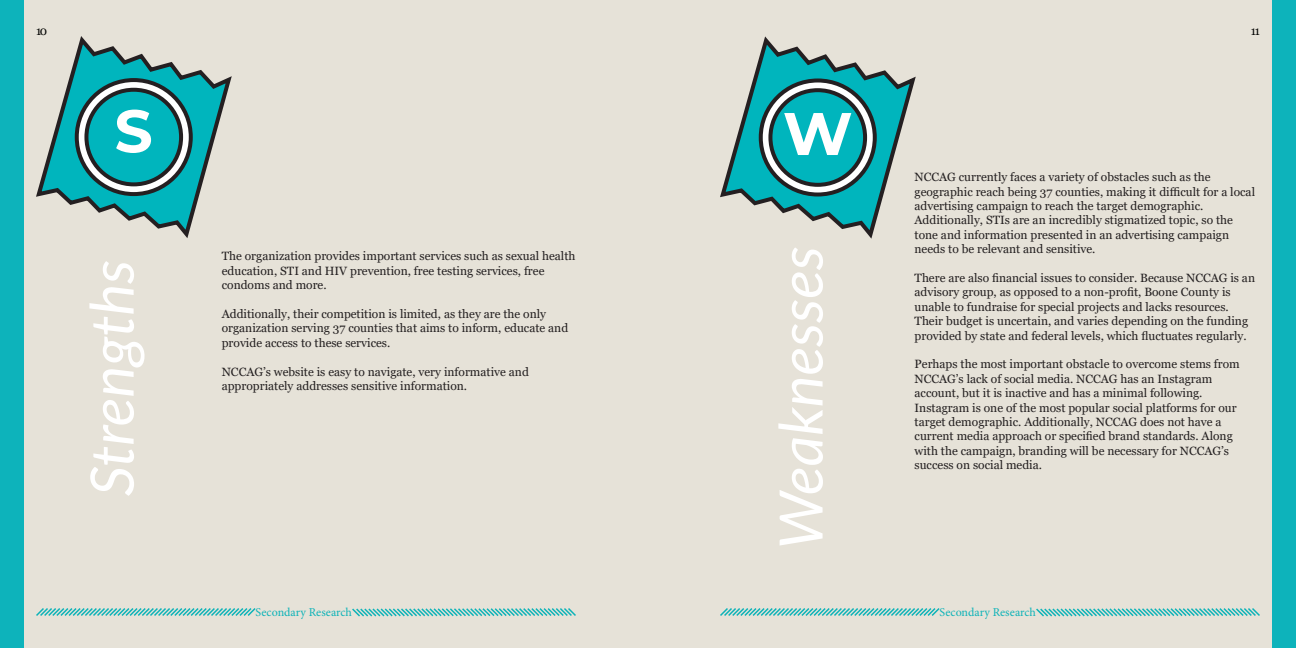
<style>
.page{position:relative;width:1296px;height:648px;background:#fff}
.page>*{position:absolute;margin:0;border:0;box-sizing:border-box;transform-origin:0 0}
.t1{font:italic 60px "Lato";color:#fff}
.t2{font:700 60px "Montserrat";color:#fff}
.t3{font:12px/14.4px "Georgia";color:#231f20}
.t4{font:12px "Minion Pro";color:#0db3b8}
.t5{font:12px "Georgia";color:#040503}
</style>
<div class="page">
<div style="left:648px;top:0;width:648px;height:648px;background:#e6e2d8"></div>
<div style="left:0;top:0;width:648px;height:648px;background:#e6e2d8"></div>
<div style="left:1273px;top:0;width:23px;height:648px;background:#0db3bb"></div>
<div style="left:0;top:0;width:23px;height:648px;background:#0db3bb"></div>
<svg style="left:36px;top:608px;width:220px;height:8px"></svg>
<svg style="left:352px;top:608px;width:224px;height:9px"></svg>
<svg style="left:720px;top:608px;width:220px;height:8px"></svg>
<svg style="left:1036px;top:608px;width:224px;height:9px"></svg>
<svg style="left:36px;top:36px;width:196px;height:202px"></svg>
<svg style="left:77px;top:80px;width:114px;height:114px;background:#bbbaba"></svg>
<div style="left:75px;top:78px;width:118px;height:118px;border:4px solid #241f21;border-radius:50%"></div>
<div style="left:86px;top:90px;width:95px;height:94px;background:#00b5bd;border-radius:50%"></div>
<div style="left:84px;top:88px;width:99px;height:98px;border:4px solid #241f21;border-radius:50%"></div>
<svg style="left:720px;top:36px;width:196px;height:203px"></svg>
<svg style="left:761px;top:80px;width:114px;height:115px;background:#bab8b9"></svg>
<div style="left:759px;top:78px;width:118px;height:119px;border:4px solid #241f21;border-radius:50%"></div>
<div style="left:770px;top:90px;width:95px;height:95px;background:#00b5bd;border-radius:50%"></div>
<div style="left:768px;top:88px;width:99px;height:99px;border:4px solid #241f21;border-radius:50%"></div>
<p class="t5" style="left:36px;top:24px;width:13px">10</p>
<p class="t5" style="left:1251px;top:24px;width:11px">11</p>
<h1 class="t2" style="left:114px;top:88px;width:40px">S</h1>
<p class="t1" style="left:69px;top:496px;width:238px;rotate:-90deg">Strengths</p>
<p class="t3" style="left:222px;top:249px;width:355px">The organization provides important services such as sexual health</p>
<p class="t3" style="left:222px;top:264px;width:324px">education, STI and HIV prevention, free testing services, free</p>
<p class="t3" style="left:222px;top:278px;width:106px">condoms and more.</p>
<p class="t3" style="left:222px;top:307px;width:348px">Additionally, their competition is limited, as they are the only organization serving 37 counties that aims to inform, educate and provide access to these services.</p>
<p class="t3" style="left:222px;top:364px;width:309px">NCCAG’s website is easy to navigate, very informative and</p>
<p class="t3" style="left:222px;top:379px;width:247px">appropriately addresses sensitive information.</p>
<h1 class="t2" style="left:783px;top:90px;width:71px">W</h1>
<p class="t1" style="left:758px;top:549px;width:305px;rotate:-90deg">Weaknesses</p>
<p class="t3" style="left:915px;top:170px;width:298px">NCCAG currently faces a variety of obstacles such as the</p>
<p class="t3" style="left:915px;top:184px;width:342px">geographic reach being 37 counties, making it difficult for a local advertising campaign to reach the target demographic.</p>
<p class="t3" style="left:915px;top:213px;width:320px">Additionally, STIs are an incredibly stigmatized topic, so the tone and information presented in an advertising campaign needs to be relevant and sensitive.</p>
<p class="t3" style="left:915px;top:271px;width:342px">There are also financial issues to consider. Because NCCAG is an advisory group, as opposed to a non-profit, Boone County is</p>
<p class="t3" style="left:915px;top:300px;width:335px">unable to fundraise for special projects and lacks resources.<br>Their budget is uncertain, and varies depending on the funding provided by state and federal levels, which fluctuates regularly.</p>
<p class="t3" style="left:915px;top:357px;width:327px">Perhaps the most important obstacle to overcome stems from<br>NCCAG’s lack of social media. NCCAG has an Instagram</p>
<p class="t3" style="left:915px;top:386px;width:289px">account, but it is inactive and has a minimal following.</p>
<p class="t3" style="left:915px;top:400px;width:324px">Instagram is one of the most popular social platforms for our target demographic. Additionally, NCCAG does not have a</p>
<p class="t3" style="left:915px;top:429px;width:320px">current media approach or specified brand standards. Along with the campaign, branding will be necessary for NCCAG’s</p>
<p class="t3" style="left:915px;top:458px;width:129px">success on social media.</p>
<p class="t4" style="left:256px;top:604px;width:98px">Secondary Research</p>
<p class="t4" style="left:940px;top:604px;width:98px">Secondary Research</p>
</div>
